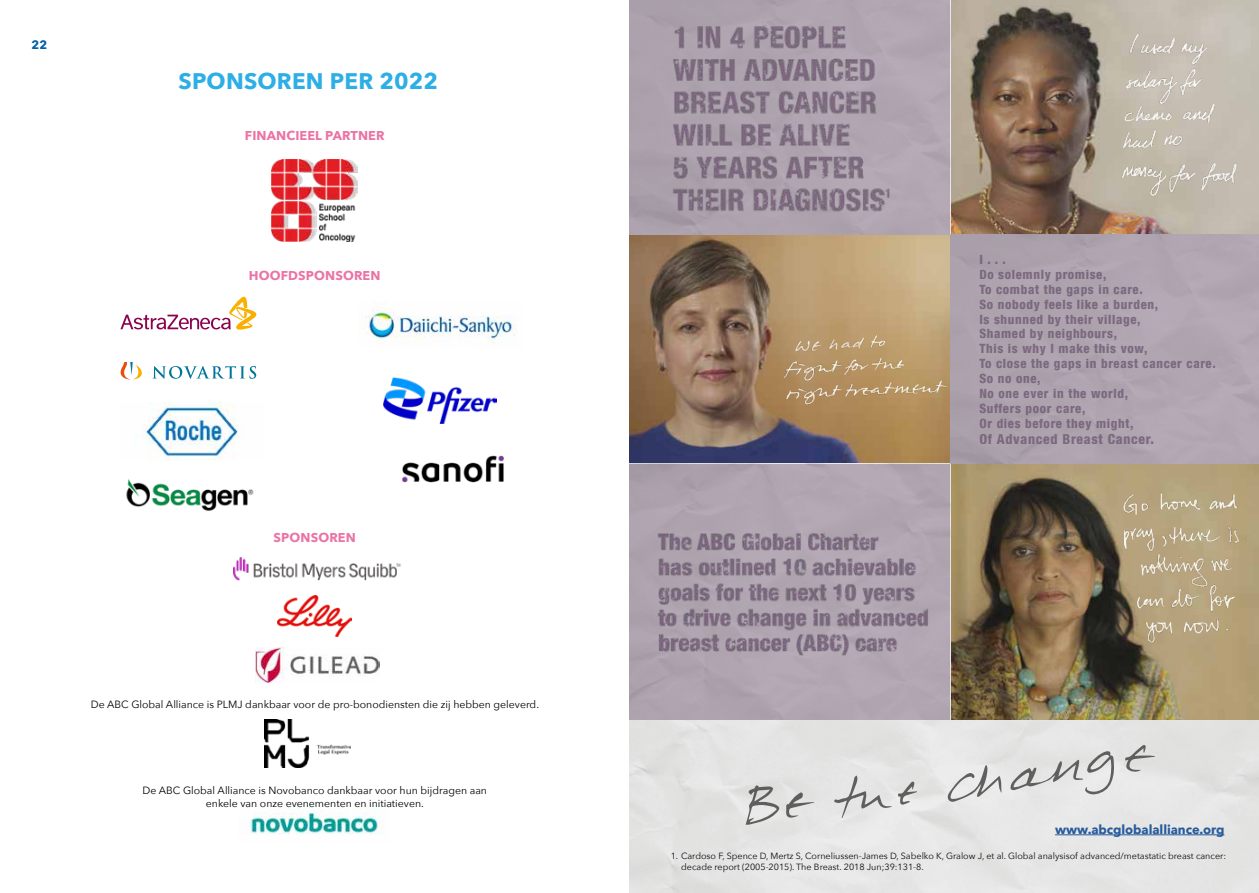
<style>
.page{position:relative;width:1259px;height:893px;background:#fff}
.page>*{position:absolute;margin:0;border:0;box-sizing:border-box;transform-origin:0 0}
.t1{font:700 22.5px "Avenir Next";letter-spacing:.01em;color:#2dafe6}
.t2{font:800 condensed 13.65px "Helvetica Neue LT Com";letter-spacing:.05em;color:#6b556f}
.t3{font:800 condensed 12.75px/14.9px "Helvetica Neue LT Com";letter-spacing:.05em;color:#6b556f}
.t4{font:700 12.75px "Avenir Next";letter-spacing:.01em;color:#eb73a5}
.t5{font:700 12.75px "Avenir Next";letter-spacing:-.005em;color:#275b9b}
.t6{font:700 12px "Avenir Next";color:#0060a9}
.t7{font:10.5px/12.6px "Avenir Next";color:#000;text-align:center}
.t8{font:9px/10.5px "Avenir Next";color:#000}
</style>
<div class="page">
<svg style="left:120px;top:297px;width:136px;height:33px"></svg>
<svg style="left:121px;top:362px;width:135px;height:18px"></svg>
<img style="left:272px;top:159px;width:86px;height:82px">
<img style="left:278px;top:596px;width:74px;height:40px">
<img style="left:383px;top:377px;width:114px;height:47px">
<img style="left:402px;top:455px;width:102px;height:28px">
<img style="left:358px;top:308px;width:158px;height:37px">
<img style="left:137px;top:402px;width:101px;height:58px">
<img style="left:126px;top:479px;width:128px;height:32px">
<img style="left:264px;top:720px;width:86px;height:47px">
<img style="left:249px;top:805px;width:135px;height:29px">
<img style="left:234px;top:557px;width:167px;height:24px">
<img style="left:255px;top:647px;width:125px;height:35px">
<img style="left:629px;top:234px;width:630px;height:251px">
<img style="left:950px;top:0;width:309px;height:234px">
<img style="left:629px;top:485px;width:630px;height:408px">
<img style="left:1108px;top:22px;width:135px;height:178px">
<img style="left:782px;top:325px;width:168px;height:89px">
<div style="left:629px;top:0;width:321px;height:234px;background:#afa4af"></div>
<div style="left:950px;top:234px;width:309px;height:230px;background:#aea3ae"></div>
<div style="left:629px;top:464px;width:321px;height:256px;background:#b0a5b1"></div>
<svg style="left:745px;top:785px;width:35px;height:40px"></svg>
<svg style="left:947px;top:765px;width:55px;height:37px;background:#d2d2d2"></svg>
<svg style="left:1010px;top:751px;width:104px;height:44px;background:#cfd0cf"></svg>
<svg style="left:786px;top:791px;width:28px;height:27px"></svg>
<svg style="left:1125px;top:745px;width:30px;height:28px"></svg>
<svg style="left:834px;top:775px;width:83px;height:43px;background:#d5d5d5"></svg>
<img style="left:659px;top:23px;width:231px;height:198px">
<img style="left:1116px;top:472px;width:90px;height:52px">
<img style="left:1178px;top:614px;width:54px;height:26px">
<img style="left:1131px;top:586px;width:73px;height:29px">
<img style="left:1204px;top:584px;width:34px;height:29px">
<img style="left:1144px;top:613px;width:34px;height:29px">
<img style="left:1199px;top:551px;width:35px;height:24px">
<img style="left:1135px;top:552px;width:89px;height:35px">
<img style="left:1174px;top:521px;width:49px;height:29px">
<img style="left:1224px;top:523px;width:25px;height:23px">
<img style="left:1119px;top:519px;width:55px;height:33px">
<img style="left:1205px;top:488px;width:33px;height:29px">
<img style="left:657px;top:529px;width:271px;height:127px">
<hr style="left:1055px;top:834px;width:169px;height:1px;background:#275b9b">
<p class="t6" style="left:31px;top:34px;width:17px">22</p>
<h1 class="t1" style="left:178px;top:62px;width:261px">SPONSOREN PER 2022</h1>
<p class="t4" style="left:245px;top:124px;width:141px">FINANCIEEL PARTNER</p>
<p class="t4" style="left:249px;top:265px;width:133px">HOOFDSPONSOREN</p>
<p class="t4" style="left:274px;top:526px;width:84px">SPONSOREN</p>
<p class="t7" style="left:91px;top:697px;width:450px">De ABC Global Alliance is PLMJ dankbaar voor de pro-bonodiensten die zij hebben geleverd.</p>
<p class="t7" style="left:142px;top:784px;width:346px">De ABC Global Alliance is Novobanco dankbaar voor hun bijdragen aan enkele van onze evenementen en initiatieven.</p>
<p class="t3" style="left:979px;top:252px;width:238px">I . . .<br>Do solemnly promise,<br>To combat the gaps in care.<br>So nobody feels like a burden,<br>Is shunned by their village,<br>Shamed by neighbours,<br>This is why I make this vow,<br>To close the gaps in breast cancer care.<br>So no one,<br>No one ever in the world,<br>Suffers poor care,<br>Or dies before they might,</p>
<p class="t2" style="left:979px;top:431px;width:176px">Of Advanced Breast Cancer.</p>
<p class="t5" style="left:1055px;top:818px;width:171px">www.abcglobalalliance.org</p>
<p class="t8" style="left:681px;top:851px;width:546px;text-indent:-11px">1. Cardoso F, Spence D, Mertz S, Corneliussen-James D, Sabelko K, Gralow J, et al. Global analysisof advanced/metastatic breast cancer: decade report (2005-2015). The Breast. 2018 Jun;39:131-8.</p>
</div>
